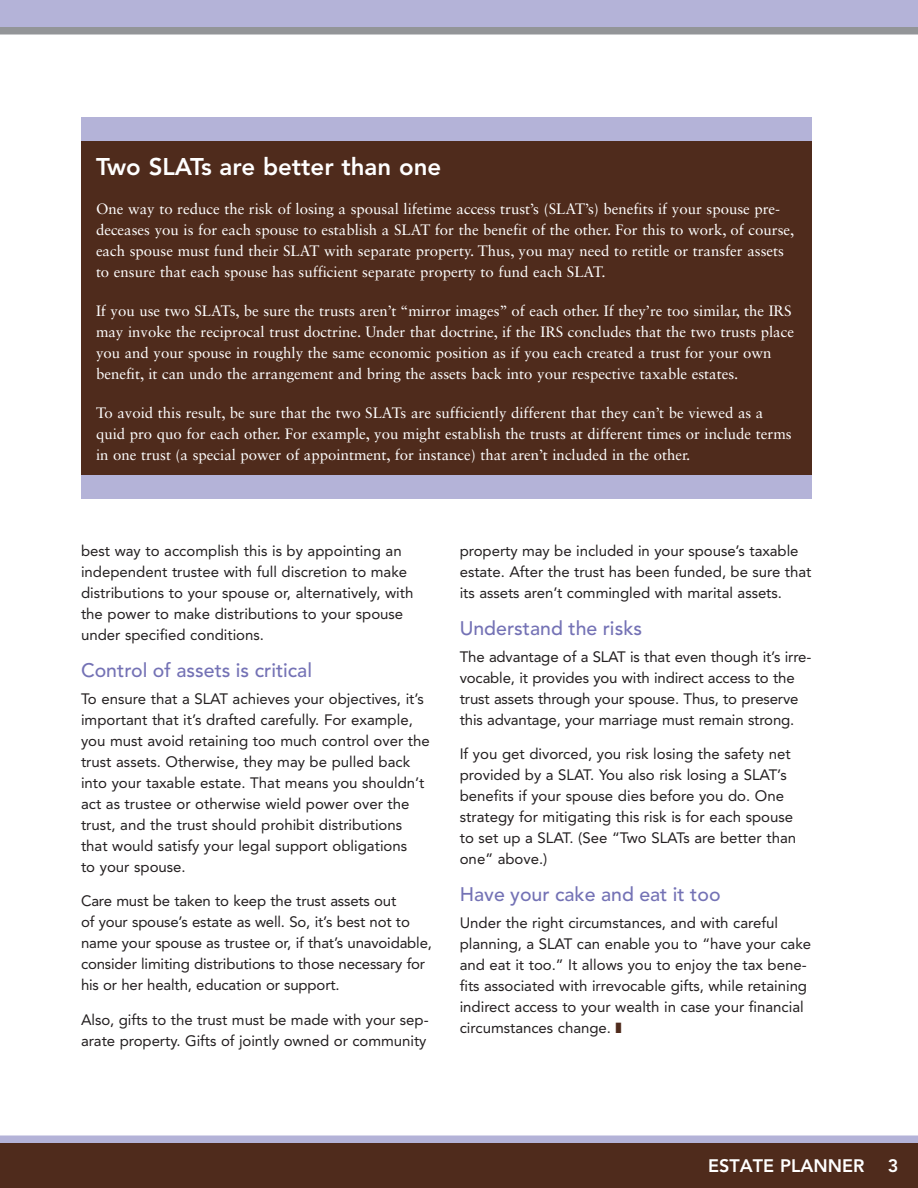
<style>
.page{position:relative;width:918px;height:1188px;background:#fff}
.page>*{position:absolute;margin:0;border:0;box-sizing:border-box;transform-origin:0 0}
.t1{font:800 24px "Avenir LT Std";color:#fff}
.t2{font:500 19.5px "Avenir LT Std";color:#7472b5}
.t3{font:800 18px "Avenir LT Std";color:#fff}
.t4{font:15px/21px "Avenir LT Std";color:#231f20}
.t5{font:15px/21px "Sabon LT Std";color:#fff}
.s1{color:#4f2b1c}
</style>
<div class="page">
<div style="left:0;top:0;width:918px;height:27px;background:#b4b3d8"></div>
<div style="left:0;top:27px;width:918px;height:7px;background:#939598"></div>
<div style="left:0;top:1136px;width:918px;height:7px;background:#b4b3d8"></div>
<div style="left:0;top:1143px;width:918px;height:45px;background:#4f2b1c"></div>
<div style="left:81px;top:141px;width:731px;height:335px;background:#4f2b1c"></div>
<div style="left:81px;top:117px;width:731px;height:24px;background:#b4b3d8"></div>
<div style="left:81px;top:476px;width:731px;height:24px;background:#b4b3d8"></div>
<h1 class="t1" style="left:96px;top:152px;width:347px">Two SLATs are better than one</h1>
<p class="t5" style="left:96px;top:198px;width:700px">One way to reduce the risk of losing a spousal lifetime access trust’s (SLAT’s) benefits if your spouse pre&shy;deceases you is for each spouse to establish a SLAT for the benefit of the other. For this to work, of course, each spouse must fund their SLAT with separate property. Thus, you may need to retitle or transfer assets to ensure that each spouse has sufficient separate property to fund each SLAT.</p>
<p class="t5" style="left:96px;top:300px;width:700px">If you use two SLATs, be sure the trusts aren’t “mirror images” of each other. If they’re too similar, the IRS may invoke the reciprocal trust doctrine. Under that doctrine, if the IRS concludes that the two trusts place you and your spouse in roughly the same economic position as if you each created a trust for your own benefit, it can undo the arrangement and bring the assets back into your respective taxable estates.</p>
<p class="t5" style="left:96px;top:402px;width:697px">To avoid this result, be sure that the two SLATs are sufficiently different that they can’t be viewed as a quid pro quo for each other. For example, you might establish the trusts at different times or include terms in one trust (a special power of appointment, for instance) that aren’t included in the other.</p>
<p class="t4" style="left:81px;top:540px;width:334px">best way to accomplish this is by appointing an independent trustee with full discretion to make distributions to your spouse or, alternatively, with the power to make distributions to your spouse under specified conditions.</p>
<h2 class="t2" style="left:81px;top:659px;width:233px">Control of assets is critical</h2>
<p class="t4" style="left:81px;top:688px;width:350px">To ensure that a SLAT achieves your objectives, it’s important that it’s drafted carefully. For example, you must avoid retaining too much control over the trust assets. Otherwise, they may be pulled back into your taxable estate. That means you shouldn’t act as trustee or otherwise wield power over the trust, and the trust should prohibit distributions that would satisfy your legal support obligations<br>to your spouse.</p>
<p class="t4" style="left:81px;top:891px;width:353px">Care must be taken to keep the trust assets out<br>of your spouse’s estate as well. So, it’s best not to name your spouse as trustee or, if that’s unavoidable, consider limiting distributions to those necessary for his or her health, education or support.</p>
<p class="t4" style="left:81px;top:1009px;width:349px">Also, gifts to the trust must be made with your sep&shy;arate property. Gifts of jointly owned or community</p>
<p class="t4" style="left:460px;top:540px;width:353px">property may be included in your spouse’s taxable estate. After the trust has been funded, be sure that its assets aren’t commingled with marital assets.</p>
<h2 class="t2" style="left:460px;top:617px;width:184px">Understand the risks</h2>
<p class="t4" style="left:460px;top:646px;width:353px">The advantage of a SLAT is that even though it’s irre&shy;vocable, it provides you with indirect access to the trust assets through your spouse. Thus, to preserve this advantage, your marriage must remain strong.</p>
<p class="t4" style="left:460px;top:744px;width:338px">If you get divorced, you risk losing the safety net provided by a SLAT. You also risk losing a SLAT’s benefits if your spouse dies before you do. One strategy for mitigating this risk is for each spouse to set up a SLAT. (See “Two SLATs are better than one” above.)</p>
<h2 class="t2" style="left:460px;top:883px;width:262px">Have your cake and eat it too</h2>
<p class="t4" style="left:460px;top:913px;width:353px">Under the right circumstances, and with careful planning, a SLAT can enable you to “have your cake and eat it too.” It allows you to enjoy the tax bene&shy;fits associated with irrevocable gifts, while retaining indirect access to your wealth in case your financial circumstances change. <span class="s1">❚</span></p>
<p class="t3" style="left:708px;top:1155px;width:158px">ESTATE PLANNER</p>
<p class="t3" style="left:888px;top:1155px;width:12px">3</p>
</div>
